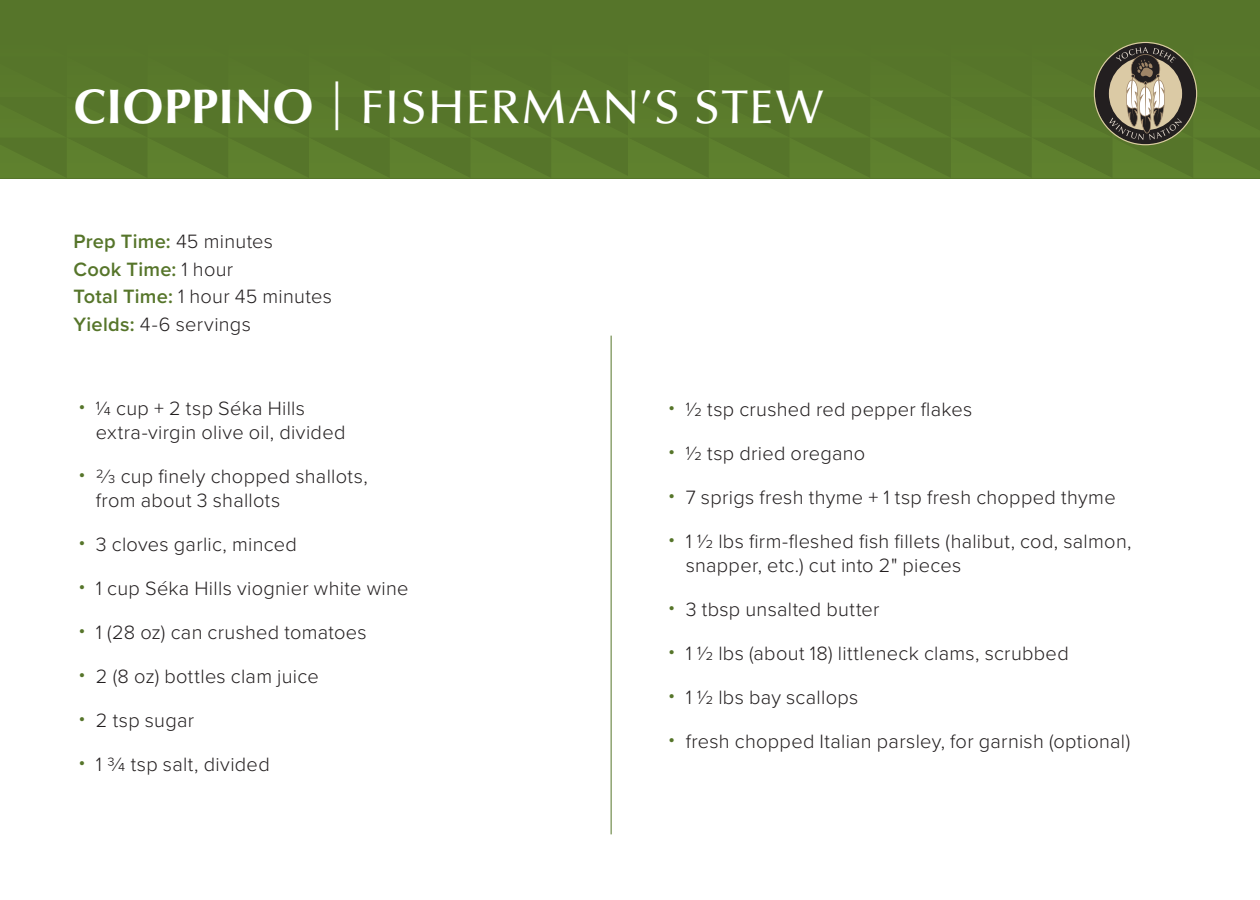
<style>
.page{position:relative;width:1260px;height:900px;background:#fff}
.page>*{position:absolute;margin:0;border:0;box-sizing:border-box;transform-origin:0 0}
.t1{font:500 47.5px "Optima LT Std";letter-spacing:.03em;color:#fff}
.Heading_3{font:300 20px/24px "Proxima Nova";letter-spacing:.015em;color:#231f20}
.Heading_3-2{font:600 20px "Proxima Nova";letter-spacing:.015em;color:#56752a}
.s1{font-weight:700;font-size:48.75px}
.s2{font-weight:400;font-size:48.75px}
.s3{font-weight:300;color:#231f20}
.s4{font-weight:600;color:#56752a}
.s5{color:#56752a}
</style>
<div class="page">
<hr style="left:611px;top:336px;width:1px;height:498px;background:#56752a">
<svg style="left:0;top:0;width:1260px;height:179px;background:#59772d"></svg>
<p class="t1" style="left:74px;top:80px;width:751px"><span class="s1">CIOPPINO</span> <span class="s2">|</span> FISHERMAN’S STEW</p>
<p class="Heading_3-2" style="left:73px;top:227px;width:201px">Prep Time: <span class="s3">45 minutes</span></p>
<p class="Heading_3-2" style="left:73px;top:254px;width:161px">Cook Time: <span class="s3">1 hour</span></p>
<p class="Heading_3" style="left:73px;top:284px;width:260px"><span class="s4">Total Time:</span> 1 hour 45 minutes</p>
<p class="Heading_3" style="left:73px;top:311px;width:179px"><span class="s4">Yields:</span> 4-6 servings</p>
<p class="Heading_3" style="left:96px;top:395px;width:251px;text-indent:-18px"><span class="s5">•</span> 1/4 cup + 2 tsp Séka Hills extra-virgin olive oil, divided</p>
<p class="Heading_3" style="left:96px;top:463px;width:273px;text-indent:-18px"><span class="s5">•</span> 2/3 cup finely chopped shallots, from about 3 shallots</p>
<p class="Heading_3" style="left:78px;top:531px;width:220px"><span class="s5">•</span> 3 cloves garlic, minced</p>
<p class="Heading_3" style="left:78px;top:575px;width:332px"><span class="s5">•</span> 1 cup Séka Hills viognier white wine</p>
<p class="Heading_3" style="left:78px;top:619px;width:290px"><span class="s5">•</span> 1 (28 oz) can crushed tomatoes</p>
<p class="Heading_3" style="left:78px;top:663px;width:242px"><span class="s5">•</span> 2 (8 oz) bottles clam juice</p>
<p class="Heading_3" style="left:78px;top:707px;width:117px"><span class="s5">•</span> 2 tsp sugar</p>
<p class="Heading_3" style="left:78px;top:751px;width:193px"><span class="s5">•</span> 1 3/4 tsp salt, divided</p>
<p class="Heading_3" style="left:668px;top:396px;width:306px"><span class="s5">•</span> 1/2 tsp crushed red pepper flakes</p>
<p class="Heading_3" style="left:668px;top:440px;width:199px"><span class="s5">•</span> 1/2 tsp dried oregano</p>
<p class="Heading_3" style="left:668px;top:484px;width:449px"><span class="s5">•</span> 7 sprigs fresh thyme + 1 tsp fresh chopped thyme</p>
<p class="Heading_3" style="left:686px;top:528px;width:447px;text-indent:-18px"><span class="s5">•</span> 1 1/2 lbs firm-fleshed fish fillets (halibut, cod, salmon, snapper, etc.) cut into 2" pieces</p>
<p class="Heading_3" style="left:668px;top:596px;width:213px"><span class="s5">•</span> 3 tbsp unsalted butter</p>
<p class="Heading_3" style="left:668px;top:640px;width:402px"><span class="s5">•</span> 1 1/2 lbs (about 18) littleneck clams, scrubbed</p>
<p class="Heading_3" style="left:668px;top:684px;width:192px"><span class="s5">•</span> 1 1/2 lbs bay scallops</p>
<p class="Heading_3" style="left:668px;top:728px;width:463px"><span class="s5">•</span> fresh chopped Italian parsley, for garnish (optional)</p>
</div>
